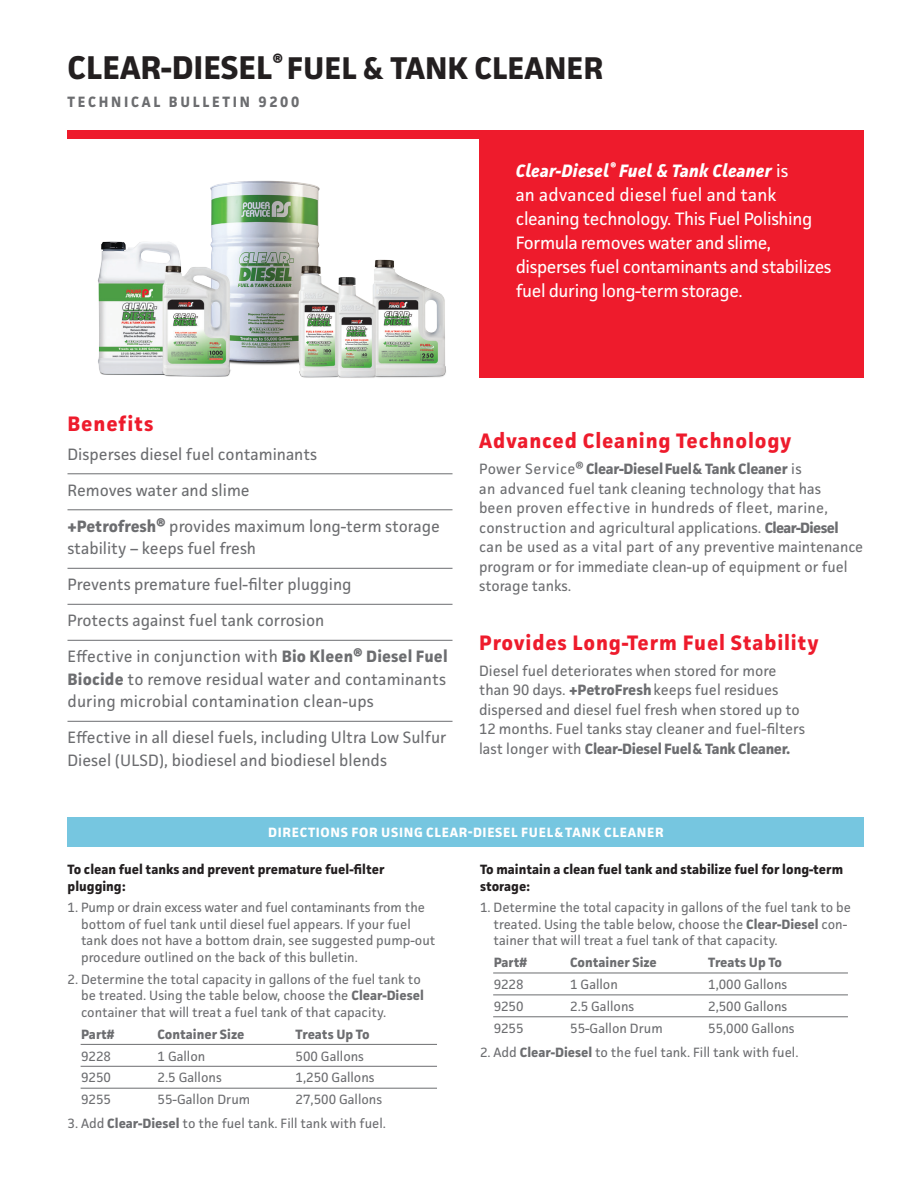
<style>
.page{position:relative;width:918px;height:1188px;background:#fff}
.page>*{position:absolute;margin:0;border:0;box-sizing:border-box;transform-origin:0 0}
.t1{font:700 31.5px "Facit";color:#231f20}
.t2{font:700 21px "Facit";letter-spacing:.04em;color:#ee1b2c}
.t3{font:18px/24px "Facit";letter-spacing:-.02em;color:#fff}
.t4{font:italic 700 18px "Facit";letter-spacing:.01em;color:#fff}
.t5{font:18px "Facit";letter-spacing:.01em;color:#fff}
.t6{font:16.5px/22.5px "Facit";color:#6c6d70}
.t7{font:15px/19.5px "Facit";color:#6c6d70}
.t8{font:700 15px "Facit";letter-spacing:.19em;color:#6c6d70;scale:.95 1}
.t9{font:13.5px/16.5px "Facit";color:#6c6d70}
.t10{font:700 13.5px/16.5px "Facit";color:#231f20}
.t11{font:700 13.5px "Facit";color:#6c6d70}
.t12{font:700 13.5px "Facit";letter-spacing:.05em;color:#fff}
.s1{font-size:33px}
.s2{font-weight:400;font-style:normal}
.s3{font-weight:700}
</style>
<div class="page">
<div style="left:479px;top:134px;width:385px;height:243px;background:#ee1b2c"></div>
<img style="left:98px;top:180px;width:348px;height:198px">
<div style="left:68px;top:130px;width:796px;height:8px;background:#ee1b2c"></div>
<hr style="left:68px;top:473px;width:385px;height:1px;background:#6c6d70">
<hr style="left:68px;top:509px;width:385px;height:1px;background:#6c6d70">
<hr style="left:68px;top:568px;width:385px;height:1px;background:#6c6d70">
<hr style="left:68px;top:604px;width:385px;height:1px;background:#6c6d70">
<hr style="left:68px;top:640px;width:385px;height:1px;background:#6c6d70">
<hr style="left:68px;top:721px;width:385px;height:1px;background:#6c6d70">
<div style="left:68px;top:818px;width:796px;height:29px;background:#76c6e0"></div>
<hr style="left:81px;top:1044px;width:356px;height:1px;background:#6c6d70">
<hr style="left:81px;top:1066px;width:356px;height:1px;background:#6c6d70">
<hr style="left:81px;top:1088px;width:356px;height:1px;background:#6c6d70">
<hr style="left:493px;top:973px;width:355px;height:1px;background:#6c6d70">
<hr style="left:493px;top:995px;width:355px;height:1px;background:#6c6d70">
<hr style="left:493px;top:1016px;width:355px;height:1px;background:#6c6d70">
<p class="t1" style="left:68px;top:49px;width:538px"><span class="s1">CLEAR-DIESEL</span><sup>®</sup> FUEL &amp; TANK CLEANER</p>
<p class="t8" style="left:68px;top:93px;width:246px">TECHNICAL BULLETIN 9200</p>
<p class="t4" style="left:516px;top:160px;width:274px">Clear-Diesel<sup>®</sup> Fuel &amp; Tank Cleaner <span class="s2">is</span></p>
<p class="t5" style="left:516px;top:184px;width:262px">an advanced diesel fuel and tank</p>
<p class="t3" style="left:516px;top:207px;width:317px">cleaning technology. This Fuel Polishing Formula removes water and slime, disperses fuel contaminants and stabilizes fuel during long-term storage.</p>
<p class="t2" style="left:68px;top:410px;width:88px">Benefits</p>
<p class="t6" style="left:68px;top:443px;width:251px">Disperses diesel fuel contaminants</p>
<p class="t6" style="left:68px;top:479px;width:184px">Removes water and slime</p>
<p class="t6" style="left:68px;top:515px;width:374px"><span class="s3">+Petrofresh®</span> provides maximum long-term storage stability – keeps fuel fresh</p>
<p class="t6" style="left:68px;top:573px;width:286px">Prevents premature fuel-filter plugging</p>
<p class="t6" style="left:68px;top:609px;width:258px">Protects against fuel tank corrosion</p>
<p class="t6" style="left:68px;top:645px;width:382px;text-align:justify">Effective in conjunction with <span class="s3">Bio Kleen® Diesel Fuel Biocide</span> to remove residual water and contaminants during microbial contamination clean-ups</p>
<p class="t6" style="left:68px;top:726px;width:381px">Effective in all diesel fuels, including Ultra Low Sulfur<br>Diesel (ULSD), biodiesel and biodiesel blends</p>
<p class="t2" style="left:479px;top:428px;width:314px">Advanced Cleaning Technology</p>
<p class="t7" style="left:479px;top:459px;width:386px">Power Service® <span class="s3">Clear-DieselFuel &amp; Tank Cleaner</span> is<br>an advanced fuel tank cleaning technology that has<br>been proven effective in hundreds of fleet, marine, construction and agricultural applications. <span class="s3">Clear-Diesel </span>can be used as a vital part of any preventive maintenance program or for immediate clean-up of equipment or fuel storage tanks.</p>
<p class="t2" style="left:479px;top:629px;width:341px">Provides Long-Term Fuel Stability</p>
<p class="t7" style="left:479px;top:661px;width:327px">Diesel fuel deteriorates when stored for more than 90 days. <span class="s3">+PetroFresh</span> keeps fuel residues dispersed and diesel fuel fresh when stored up to 12 months. Fuel tanks stay cleaner and fuel-filters last longer with <span class="s3">Clear-Diesel Fuel &amp; Tank Cleaner.</span></p>
<p class="t12" style="left:268px;top:824px;width:397px">DIRECTIONS FOR USING CLEAR-DIESEL FUEL &amp;TANK CLEANER</p>
<p class="t10" style="left:68px;top:861px;width:319px">To clean fuel tanks and prevent premature fuel-filter plugging:</p>
<p class="t9" style="left:81px;top:899px;width:356px;text-indent:-13px">1. Pump or drain excess water and fuel contaminants from the bottom of fuel tank until diesel fuel appears. If your fuel tank does not have a bottom drain, see suggested pump-out procedure outlined on the back of this bulletin.</p>
<p class="t9" style="left:81px;top:971px;width:344px;text-indent:-13px">2. Determine the total capacity in gallons of the fuel tank to be treated. Using the table below, choose the <span class="s3">Clear-Diesel </span>container that will treat a fuel tank of that capacity.</p>
<p class="t11" style="left:81px;top:1026px;width:35px">Part#</p>
<p class="t11" style="left:158px;top:1026px;width:88px">Container Size</p>
<p class="t11" style="left:296px;top:1026px;width:75px">Treats Up To</p>
<p class="t9" style="left:81px;top:1047px;width:31px">9228</p>
<p class="t9" style="left:158px;top:1047px;width:49px">1 Gallon</p>
<p class="t9" style="left:296px;top:1047px;width:70px">500 Gallons</p>
<p class="t9" style="left:81px;top:1069px;width:31px">9250</p>
<p class="t9" style="left:158px;top:1069px;width:66px">2.5 Gallons</p>
<p class="t9" style="left:296px;top:1069px;width:81px">1,250 Gallons</p>
<p class="t9" style="left:81px;top:1091px;width:31px">9255</p>
<p class="t9" style="left:158px;top:1091px;width:94px">55-Gallon Drum</p>
<p class="t9" style="left:296px;top:1091px;width:88px">27,500 Gallons</p>
<p class="t9" style="left:68px;top:1115px;width:320px">3. Add <span class="s3">Clear-Diesel</span> to the fuel tank. Fill tank with fuel.</p>
<p class="t10" style="left:480px;top:861px;width:365px">To maintain a clean fuel tank and stabilize fuel for long-term storage:</p>
<p class="t9" style="left:494px;top:899px;width:359px;text-indent:-13px">1. Determine the total capacity in gallons of the fuel tank to be treated. Using the table below, choose the <span class="s3">Clear-Diesel</span> con&shy;tainer that will treat a fuel tank of that capacity.</p>
<p class="t11" style="left:494px;top:954px;width:35px">Part#</p>
<p class="t11" style="left:570px;top:954px;width:88px">Container Size</p>
<p class="t11" style="left:708px;top:954px;width:75px">Treats Up To</p>
<p class="t9" style="left:494px;top:976px;width:31px">9228</p>
<p class="t9" style="left:570px;top:976px;width:49px">1 Gallon</p>
<p class="t9" style="left:708px;top:976px;width:81px">1,000 Gallons</p>
<p class="t9" style="left:494px;top:998px;width:31px">9250</p>
<p class="t9" style="left:570px;top:998px;width:66px">2.5 Gallons</p>
<p class="t9" style="left:708px;top:998px;width:81px">2,500 Gallons</p>
<p class="t9" style="left:494px;top:1020px;width:31px">9255</p>
<p class="t9" style="left:570px;top:1020px;width:94px">55-Gallon Drum</p>
<p class="t9" style="left:708px;top:1020px;width:88px">55,000 Gallons</p>
<p class="t9" style="left:480px;top:1044px;width:320px">2. Add <span class="s3">Clear-Diesel</span> to the fuel tank. Fill tank with fuel.</p>
</div>
